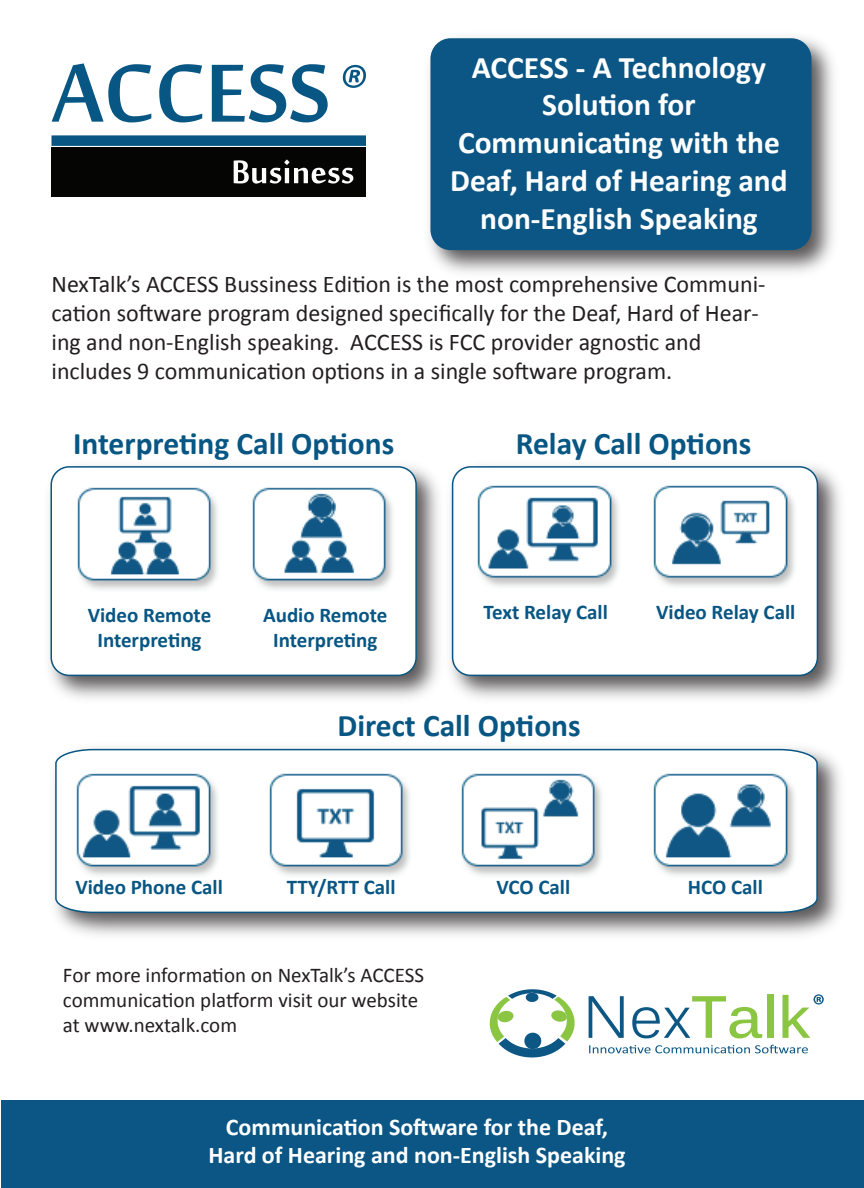
<style>
.page{position:relative;width:864px;height:1188px;background:#fff}
.page>*{position:absolute;margin:0;border:0;box-sizing:border-box;transform-origin:0 0}
.t1{font:700 31.5px/37.8px "Calibri";color:#fff;text-align:center}
.t2{font:700 31.5px "Calibri";color:#085683}
.t3{font:24px/28.8px "Calibri";color:#231f20}
.t4{font:700 24px/28.8px "Calibri";color:#fff;text-align:center}
.t5{font:700 21px/25.2px "Calibri";color:#085683;text-align:center}
.t6{font:21px/25.2px "Calibri";color:#231f20}
</style>
<div class="page">
<img style="left:57px;top:752px;width:784px;height:183px">
<svg style="left:54px;top:748px;width:765px;height:166px"></svg>
<img style="left:450px;top:465px;width:391px;height:234px">
<div style="left:453px;top:467px;width:364px;height:208px;background:#fff;border-radius:18px"></div>
<div style="left:452px;top:466px;width:366px;height:210px;border:2px solid #085683;border-radius:18px"></div>
<img style="left:49px;top:465px;width:390px;height:234px">
<div style="left:51px;top:467px;width:365px;height:208px;background:#fff;border-radius:18px"></div>
<div style="left:50px;top:466px;width:367px;height:210px;border:2px solid #085683;border-radius:18px"></div>
<svg style="left:589px;top:996px;width:35px;height:42px"></svg>
<svg style="left:632px;top:996px;width:130px;height:42px"></svg>
<div style="left:767px;top:995px;width:6px;height:43px;background:#8bc642"></div>
<svg style="left:782px;top:994px;width:42px;height:44px"></svg>
<svg style="left:490px;top:989px;width:85px;height:68px"></svg>
<svg style="left:589px;top:1045px;width:219px;height:8px"></svg>
<div style="left:1px;top:1101px;width:863px;height:87px;background:#0b5684"></div>
<img style="left:252px;top:487px;width:141px;height:103px">
<img style="left:429px;top:37px;width:405px;height:236px">
<div style="left:430px;top:38px;width:382px;height:212px;background:#0b5684;border-radius:20px"></div>
<img style="left:77px;top:487px;width:141px;height:103px">
<img style="left:477px;top:485px;width:142px;height:102px">
<img style="left:653px;top:485px;width:142px;height:102px">
<img style="left:75px;top:771px;width:148px;height:108px">
<img style="left:267px;top:771px;width:149px;height:108px">
<img style="left:459px;top:771px;width:149px;height:108px">
<img style="left:652px;top:771px;width:148px;height:108px">
<svg style="left:343px;top:65px;width:23px;height:23px"></svg>
<svg style="left:52px;top:63px;width:99px;height:59px"></svg>
<svg style="left:159px;top:64px;width:43px;height:58px"></svg>
<svg style="left:212px;top:64px;width:116px;height:58px"></svg>
<div style="left:52px;top:135px;width:314px;height:11px;background:#085683"></div>
<div style="left:52px;top:148px;width:314px;height:49px;background:#050504"></div>
<svg style="left:234px;top:159px;width:119px;height:25px"></svg>
<h1 class="t1" style="left:450px;top:47px;width:339px">ACCESS - A Technology<br>Solution for<br>Communicating with the<br>Deaf, Hard of Hearing and non-English Speaking</h1>
<p class="t3" style="left:52px;top:269px;width:716px">NexTalk’s ACCESS Bussiness Edition is the most comprehensive Communi&shy;cation software program designed specifically for the Deaf, Hard of Hear&shy;ing and non-English speaking. ACCESS is FCC provider agnostic and includes 9 communication options in a single software program.</p>
<h1 class="t2" style="left:73px;top:421px;width:323px">Interpreting Call Options</h1>
<p class="t5" style="left:88px;top:602px;width:125px">Video Remote<br>Interpreting</p>
<p class="t5" style="left:263px;top:602px;width:126px">Audio Remote<br>Interpreting</p>
<h1 class="t2" style="left:516px;top:422px;width:237px">Relay Call Options</h1>
<p class="t5" style="left:484px;top:599px;width:126px">Text Relay Call</p>
<p class="t5" style="left:656px;top:599px;width:141px">Video Relay Call</p>
<h1 class="t2" style="left:338px;top:703px;width:245px">Direct Call Options</h1>
<p class="t5" style="left:75px;top:873px;width:149px">Video Phone Call</p>
<p class="t5" style="left:287px;top:873px;width:110px">TTY/RTT Call</p>
<p class="t5" style="left:496px;top:873px;width:75px">VCO Call</p>
<p class="t5" style="left:688px;top:873px;width:76px">HCO Call</p>
<p class="t6" style="left:63px;top:962px;width:363px">For more information on NexTalk’s ACCESS communication platform visit our website at www.nextalk.com</p>
<p class="t4" style="left:208px;top:1111px;width:419px">Communication Software for the Deaf,<br>Hard of Hearing and non-English Speaking</p>
</div>
